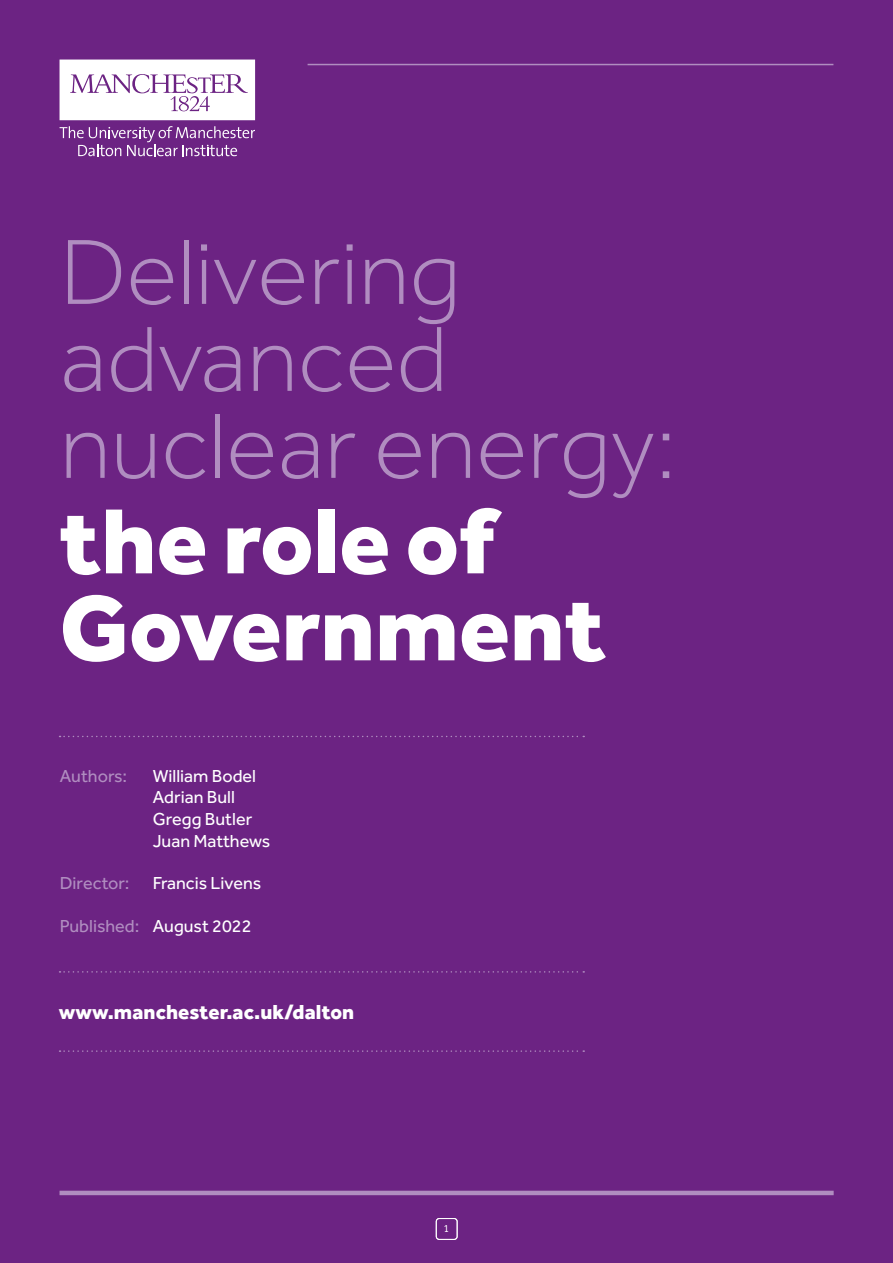
<style>
.page{position:relative;width:893px;height:1263px;background:#6c2383}
.page>*{position:absolute;margin:0;border:0;box-sizing:border-box;transform-origin:0 0}
.t1{font:300 95.55px/87px "Effra";color:#b08dc0}
.t2{font:800 95.55px/87px "Effra";color:#fff}
.t3{font:800 21px "Effra";letter-spacing:.005em;color:#fff}
.t4{font:18px/21.6px "Effra";color:#fff}
.t5{font:18px "Effra";color:#b08dc0}
.t6{font:300 10.5px "Effra";color:#fff}
.s1{color:#fff}
</style>
<div class="page">
<svg style="left:60px;top:60px;width:195px;height:60px;background:#f1eaf3"></svg>
<svg style="left:60px;top:126px;width:195px;height:30px"></svg>
<svg style="left:60px;top:736px;width:524px;height:1px"></svg>
<svg style="left:60px;top:971px;width:524px;height:2px"></svg>
<svg style="left:60px;top:1050px;width:524px;height:2px"></svg>
<hr style="left:60px;top:1191px;width:774px;height:4px;background:#b08dc0">
<hr style="left:308px;top:64px;width:525px;height:1px;background:#b08dc0">
<div style="left:436px;top:1218px;width:21px;height:21px;border:1px solid #fff;border-radius:3px"></div>
<h1 class="t1" style="left:60px;top:228px;width:618px">Delivering advanced nuclear energy:</h1>
<h1 class="t2" style="left:60px;top:495px;width:548px">the role of<br>Government</h1>
<p class="t5" style="left:60px;top:765px;width:69px">Authors:</p>
<p class="t4" style="left:153px;top:765px;width:119px">William Bodel<br>Adrian Bull<br>Gregg Butler<br>Juan Matthews</p>
<p class="t5" style="left:60px;top:873px;width:71px">Director:</p>
<p class="t4" style="left:153px;top:872px;width:110px">Francis Livens</p>
<p class="t5" style="left:60px;top:916px;width:193px">Published: <span class="s1">August 2022</span></p>
<p class="t3" style="left:59px;top:999px;width:297px">www.manchester.ac.uk/dalton</p>
<p class="t6" style="left:444px;top:1223px;width:7px">1</p>
</div>
